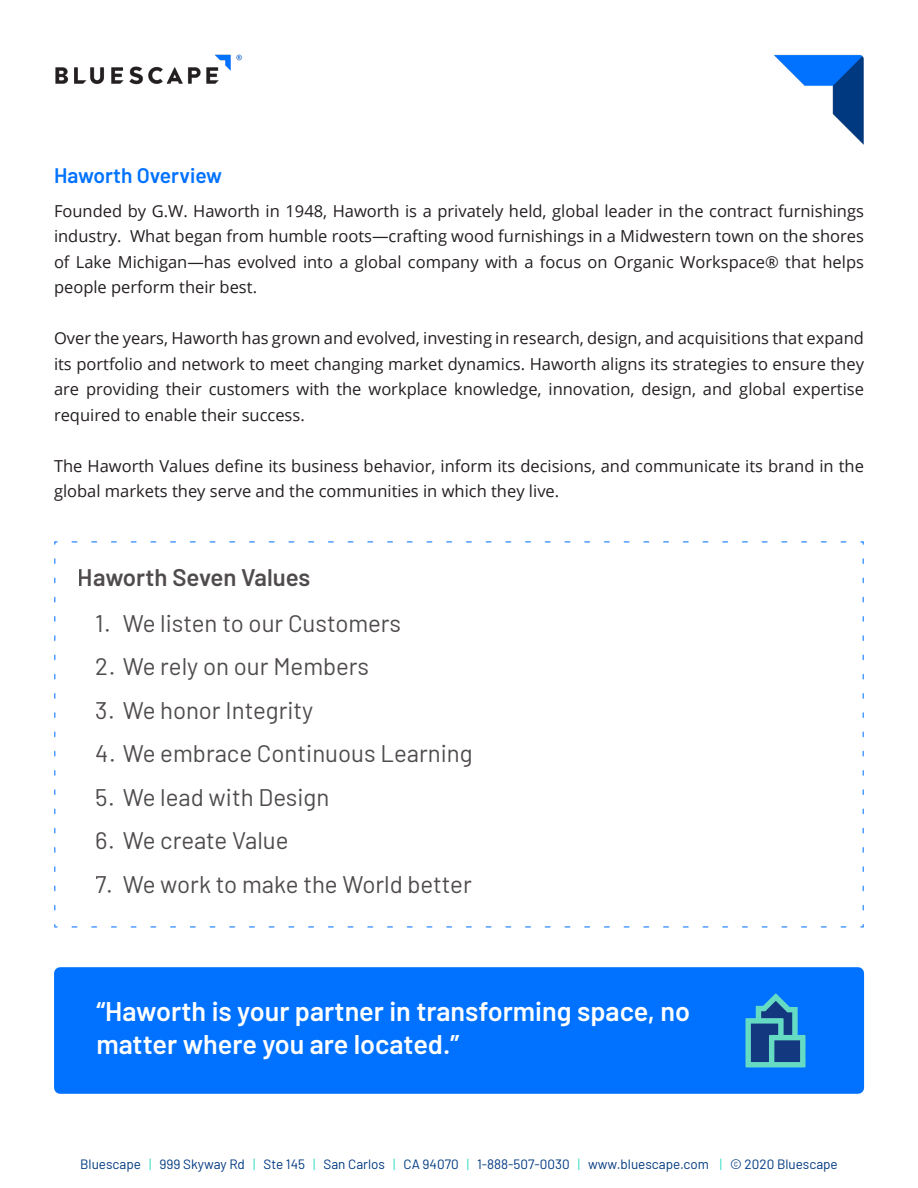
<style>
.page{position:relative;width:918px;height:1188px;background:#fff}
.page>*{position:absolute;margin:0;border:0;box-sizing:border-box;transform-origin:0 0}
.t1{font:600 27px/33px "Barlow";color:#fff}
.t2{font:24px "Barlow";color:#241f21}
.t3{font:600 24px "Barlow";color:#241f21}
.t4{font:600 21px "Barlow";color:#0072ff}
.t5{font:16.5px/25.5px "Open Sans";color:#241f21;text-align:justify}
.t6{font:13.5px "Barlow";color:#003980}
.s1{color:#33dbc4}
</style>
<div class="page">
<div style="left:54px;top:967px;width:810px;height:127px;background:#0072ff"></div>
<img style="left:774px;top:54px;width:90px;height:91px">
<img style="left:55px;top:54px;width:187px;height:31px">
<svg style="left:54px;top:541px;width:810px;height:387px"></svg>
<svg style="left:746px;top:994px;width:59px;height:73px"></svg>
<p class="t4" style="left:54px;top:160px;width:170px">Haworth Overview</p>
<p class="t5" style="left:54px;top:197px;width:812px">Founded by G.W. Haworth in 1948, Haworth is a privately held, global leader in the contract furnishings industry. What began from humble roots—crafting wood furnishings in a Midwestern town on the shores of Lake Michigan—has evolved into a global company with a focus on Organic Workspace® that helps people perform their best.</p>
<p class="t5" style="left:54px;top:325px;width:812px">Over the years, Haworth has grown and evolved, investing in research, design, and acquisitions that expand its portfolio and network to meet changing market dynamics. Haworth aligns its strategies to ensure they are providing their customers with the workplace knowledge, innovation, design, and global expertise required to enable their success.</p>
<p class="t5" style="left:54px;top:452px;width:812px">The Haworth Values define its business behavior, inform its decisions, and communicate its brand in the global markets they serve and the communities in which they live.</p>
<h2 class="t3" style="left:78px;top:560px;width:234px">Haworth Seven Values</h2>
<h2 class="t2" style="left:96px;top:606px;width:307px">1. We listen to our Customers</h2>
<h2 class="t2" style="left:96px;top:649px;width:275px">2. We rely on our Members</h2>
<h2 class="t2" style="left:96px;top:693px;width:219px">3. We honor Integrity</h2>
<h2 class="t2" style="left:96px;top:736px;width:378px">4. We embrace Continuous Learning</h2>
<h2 class="t2" style="left:96px;top:780px;width:235px">5. We lead with Design</h2>
<h2 class="t2" style="left:96px;top:823px;width:194px">6. We create Value</h2>
<h2 class="t2" style="left:96px;top:867px;width:377px">7. We work to make the World better</h2>
<h1 class="t1" style="left:96px;top:993px;width:595px">“Haworth is your partner in transforming space, no matter where you are located.”</h1>
<p class="t6" style="left:80px;top:1154px;width:759px">Bluescape <span class="s1">|</span> 999 Skyway Rd <span class="s1">|</span> Ste 145 <span class="s1">|</span> San Carlos <span class="s1">|</span> CA 94070 <span class="s1">|</span> 1-888-507-0030 <span class="s1">|</span> www.bluescape.com <span class="s1">|</span> © 2020 Bluescape</p>
</div>
